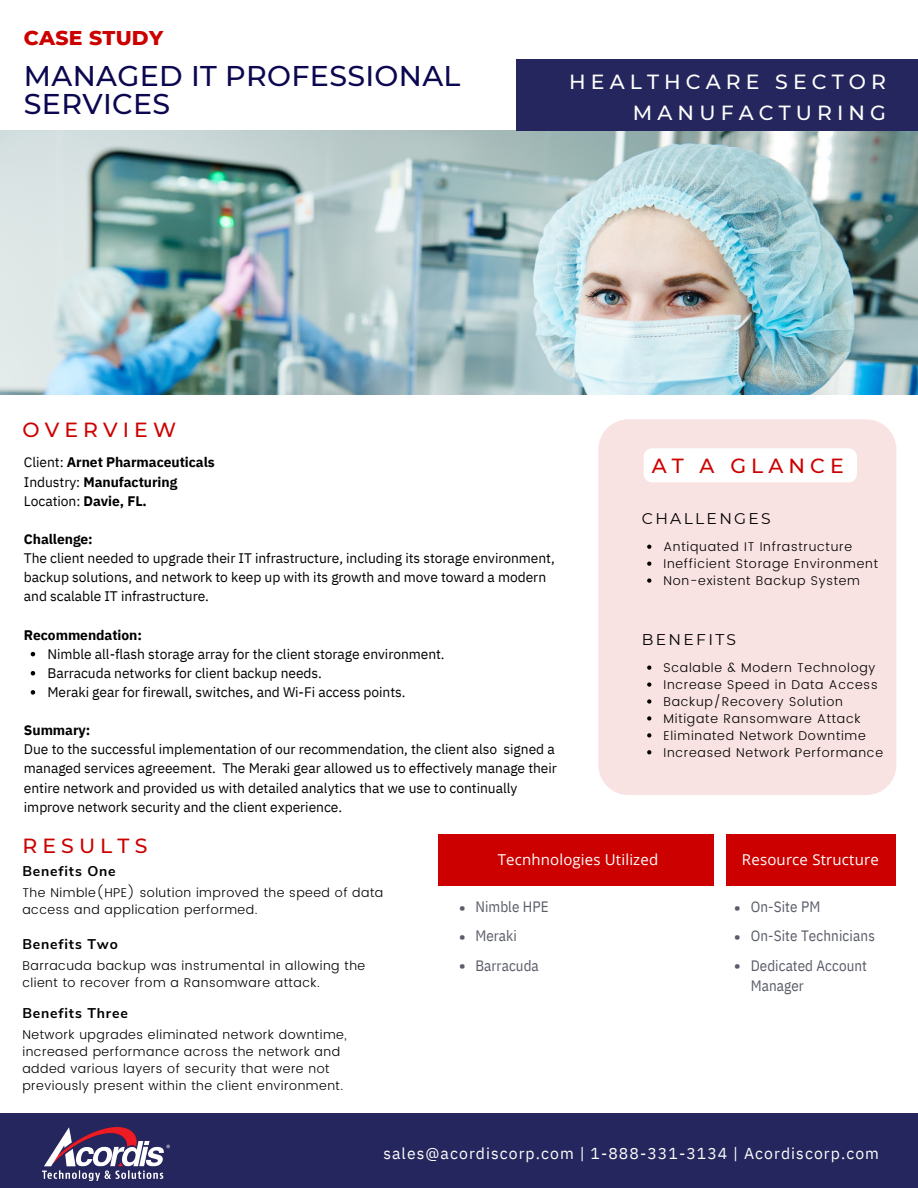
<style>
.page{position:relative;width:918px;height:1188px;background:#fff}
.page>*{position:absolute;margin:0;border:0;box-sizing:border-box;transform-origin:0 0}
.t1{font:500 28.5px/28px "Montserrat";letter-spacing:.01em;color:#0b0750}
.t2{font:500 20.4px/31.5px "Montserrat";letter-spacing:.25em;color:#fff;text-align:right}
.t3{font:500 20.4px "Montserrat";letter-spacing:.25em;color:#cd0000}
.t4{font:800 20.4px "Montserrat";letter-spacing:.01em;color:#cd0000}
.t5{font:15.75px "IBM Plex Sans";letter-spacing:.07em;color:#fff}
.t6{font:15.45px "Montserrat";letter-spacing:.15em;color:#000}
.t7{font:15px/29.2px "IBM Plex Sans Cond";letter-spacing:.005em;color:#5a5d68}
.t8{font:15px "Open Sans";letter-spacing:.01em;color:#fff}
.t9{font:700 15px/29.2px "IBM Plex Sans";color:#5a5d68;text-align:justify}
.t10{font:700 14.1px "Nunito Sans";letter-spacing:.06em;color:#000}
.t11{font:13.8px/19.2px "IBM Plex Sans";letter-spacing:-.005em;color:#000}
.t12{font:700 13.8px/19.2px "IBM Plex Sans";letter-spacing:-.005em;color:#000}
.t13{font:300 12.75px/17px "Poppins";letter-spacing:.04em;color:#000}
.t14{font:300 12.75px/17px "Poppins";letter-spacing:.06em;color:#000}
.s1{font-weight:400}
</style>
<div class="page">
<div style="left:726px;top:834px;width:170px;height:51px;background:#cd0000"></div>
<div style="left:438px;top:834px;width:276px;height:51px;background:#cd0000"></div>
<img style="left:0;top:131px;width:918px;height:263px">
<div style="left:516px;top:59px;width:402px;height:72px;background:#25265d"></div>
<svg style="left:31px;top:652px;width:4px;height:4px"></svg>
<svg style="left:31px;top:671px;width:4px;height:5px"></svg>
<svg style="left:31px;top:690px;width:4px;height:5px"></svg>
<div style="left:598px;top:419px;width:298px;height:376px;background:#f9e2e2;border-radius:30px"></div>
<svg style="left:647px;top:666px;width:4px;height:4px"></svg>
<svg style="left:647px;top:682px;width:4px;height:5px"></svg>
<svg style="left:647px;top:699px;width:4px;height:5px"></svg>
<svg style="left:647px;top:716px;width:4px;height:5px"></svg>
<svg style="left:647px;top:733px;width:4px;height:4px"></svg>
<svg style="left:647px;top:750px;width:4px;height:4px"></svg>
<svg style="left:647px;top:545px;width:4px;height:4px"></svg>
<svg style="left:647px;top:562px;width:4px;height:4px"></svg>
<svg style="left:647px;top:578px;width:4px;height:5px"></svg>
<div style="left:644px;top:448px;width:213px;height:34px;background:#fff;border-radius:9px"></div>
<div style="left:0;top:1113px;width:918px;height:75px;background:#25265d"></div>
<img style="left:42px;top:1127px;width:127px;height:53px">
<h2 class="t4" style="left:24px;top:25px;width:141px">CASE STUDY</h2>
<h1 class="t1" style="left:24px;top:62px;width:438px">MANAGED IT PROFESSIONAL<br>SERVICES</h1>
<h2 class="t2" style="left:569px;top:66px;width:318px">HEALTHCARE SECTOR<br>MANUFACTURING</h2>
<h2 class="t3" style="left:22px;top:417px;width:155px">OVERVIEW</h2>
<p class="t12" style="left:24px;top:453px;width:192px"><span class="s1">Client:</span> Arnet Pharmaceuticals<br><span class="s1">Industry:</span> Manufacturing<br><span class="s1">Location:</span> Davie, FL.</p>
<p class="t12" style="left:24px;top:529px;width:70px">Challenge:</p>
<p class="t11" style="left:24px;top:548px;width:532px">The client needed to upgrade their IT infrastructure, including its storage environment, backup solutions, and network to keep up with its growth and move toward a modern and scalable IT infrastructure.</p>
<p class="t12" style="left:24px;top:625px;width:120px">Recommendation:</p>
<p class="t11" style="left:47px;top:644px;width:399px">Nimble all-flash storage array for the client storage environment.<br>Barracuda networks for client backup needs.<br>Meraki gear for firewall, switches, and Wi-Fi access points.</p>
<p class="t12" style="left:24px;top:720px;width:68px">Summary:</p>
<p class="t11" style="left:24px;top:739px;width:534px">Due to the successful implementation of our recommendation, the client also signed a managed services agreeement. The Meraki gear allowed us to effectively manage their entire network and provided us with detailed analytics that we use to continually improve network security and the client experience.</p>
<h2 class="t3" style="left:652px;top:453px;width:194px">AT A GLANCE</h2>
<p class="t6" style="left:642px;top:509px;width:130px">CHALLENGES</p>
<p class="t14" style="left:663px;top:538px;width:216px">Antiquated IT Infrastructure<br>Inefficient Storage Environment<br>Non-existent Backup System</p>
<p class="t6" style="left:642px;top:630px;width:96px">BENEFITS</p>
<p class="t14" style="left:663px;top:659px;width:221px">Scalable &amp; Modern Technology<br>Increase Speed in Data Access<br>Backup/Recovery Solution<br>Mitigate Ransomware Attack<br>Eliminated Network Downtime<br>Increased Network Performance</p>
<h2 class="t3" style="left:22px;top:833px;width:127px">RESULTS</h2>
<p class="t10" style="left:22px;top:862px;width:95px">Benefits One</p>
<p class="t13" style="left:22px;top:884px;width:362px">The Nimble(HPE) solution improved the speed of data access and application performed.</p>
<p class="t10" style="left:22px;top:935px;width:97px">Benefits Two</p>
<p class="t13" style="left:22px;top:957px;width:344px">Barracuda backup was instrumental in allowing the client to recover from a Ransomware attack.</p>
<p class="t10" style="left:22px;top:1004px;width:107px">Benefits Three</p>
<p class="t13" style="left:22px;top:1026px;width:326px">Network upgrades eliminated network downtime, increased performance across the network and added various layers of security that were not previously present within the client environment.</p>
<p class="t8" style="left:498px;top:849px;width:162px">Tecnhnologies Utilized</p>
<p class="t8" style="left:742px;top:849px;width:138px">Resource Structure</p>
<p class="t7" style="left:475px;top:892px;width:75px">Nimble HPE<br>Meraki<br>Barracuda</p>
<p class="t7" style="left:751px;top:892px;width:126px">On-Site PM<br>On-Site Technicians<br>Dedicated Account</p>
<p class="t7" style="left:751px;top:971px;width:55px">Manager</p>
<p class="t9" style="left:459px;top:892px;width:8px">• • •</p>
<p class="t9" style="left:734px;top:892px;width:8px">• • •</p>
<p class="t5" style="left:383px;top:1143px;width:497px">sales@acordiscorp.com | 1-888-331-3134 | Acordiscorp.com</p>
</div>
